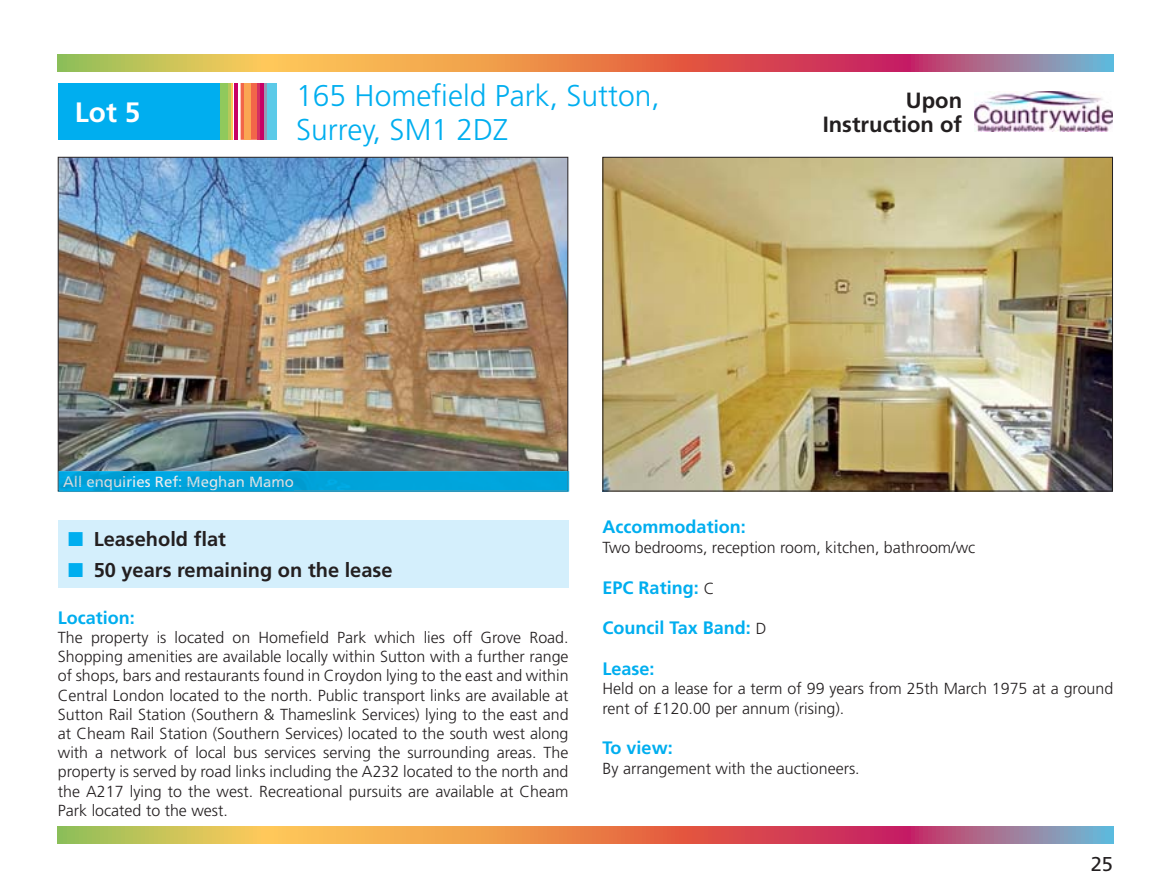
<style>
.page{position:relative;width:1166px;height:891px;background:#fff}
.page>*{position:absolute;margin:0;border:0;box-sizing:border-box;transform-origin:0 0}
.t1{font:300 30px/34px "Frutiger LT Std";color:#00aeef}
.t2{font:700 28px "Frutiger LT Std";color:#fff}
.t3{font:700 22px/24.2px "Frutiger LT Std";color:#231f20;text-align:right}
.t4{font:700 20px/30.2px "Frutiger LT Std";color:#231f20}
.t5{font:20px "Frutiger LT Std";color:#231f20}
.t6{font:700 18px "Frutiger LT Std";color:#00aeef}
.t7{font:300 16px/19.2px "Frutiger LT Std";color:#231f20;text-align:justify}
.t8{font:15px "Frutiger LT Std";color:#f2f3f3}
.s1{color:#e0dfe2}
.s2{color:#dad9da}
.s3{color:#dcdadd}
.s4{color:#e7e8ea}
.s5{color:#eeeeef}
.s6{color:#ececed}
.s7{color:#ebebeb}
.s8{color:#e7e6e7}
.s9{color:#e6e5e5}
.s10{color:#e4e3e3}
.s11{font-weight:300;font-size:16px;color:#231f20}
</style>
<div class="page">
<svg style="left:58px;top:55px;width:1054px;height:17px;background:#d1875f"></svg>
<img style="left:604px;top:159px;width:506px;height:330px">
<img style="left:58px;top:157px;width:510px;height:314px">
<div style="left:58px;top:83px;width:162px;height:57px;background:#00aeef"></div>
<hr style="left:234px;top:83px;width:4px;height:57px;background:#c80066">
<svg style="left:240px;top:83px;width:17px;height:57px"></svg>
<div style="left:244px;top:83px;width:7px;height:57px;background:#faa653"></div>
<div style="left:259px;top:83px;width:5px;height:57px;background:#c80066"></div>
<hr style="left:257px;top:83px;width:2px;height:57px;background:#d43161">
<div style="left:266px;top:83px;width:11px;height:57px;background:#5ccae8"></div>
<hr style="left:264px;top:83px;width:2px;height:57px;background:#9998b5">
<hr style="left:231px;top:83px;width:2px;height:57px;background:#ffc758">
<div style="left:220px;top:83px;width:8px;height:57px;background:#90c95c"></div>
<hr style="left:228px;top:83px;width:3px;height:57px;background:#b7c85b">
<svg style="left:58px;top:826px;width:1054px;height:17px;background:#d1875f"></svg>
<img style="left:974px;top:91px;width:137px;height:41px">
<div style="left:58px;top:520px;width:510px;height:38px;background:#d4effc"></div>
<div style="left:58px;top:550px;width:510px;height:38px;background:#d4effc"></div>
<img style="left:58px;top:471px;width:509px;height:20px">
<img style="left:63px;top:475px;width:230px;height:15px">
<h2 class="t2" style="left:75px;top:98px;width:67px">Lot 5</h2>
<h1 class="t1" style="left:296px;top:80px;width:365px">165 Homefield Park, Sutton,<br>Surrey, SM1 2DZ</h1>
<h3 class="t3" style="left:822px;top:89px;width:141px">Upon<br>Instruction of</h3>
<p class="t8" style="left:63px;top:473px;width:232px">All <span class="s1">en</span><span class="s2">qu</span><span class="s3">i</span><span class="s4">rie</span><span class="s5">s R</span><span class="s6">ef:</span> <span class="s7">Me</span><span class="s8">gha</span><span class="s9">n M</span><span class="s10">amo</span></p>
<p class="t4" style="left:94px;top:525px;width:300px">Leasehold flat<br>50 years remaining on the lease</p>
<p class="t6" style="left:58px;top:608px;width:79px">Location:</p>
<p class="t7" style="left:58px;top:628px;width:512px">The property is located on Homefield Park which lies off Grove Road.<br>Shopping amenities are available locally within Sutton with a further range of shops, bars and restaurants found in Croydon lying to the east and within Central London located to the north. Public transport links are available at Sutton Rail Station (Southern &amp; Thameslink Services) lying to the east and at Cheam Rail Station (Southern Services) located to the south west along with a network of local bus services serving the surrounding areas. The property is served by road links including the A232 located to the north and the A217 lying to the west. Recreational pursuits are available at Cheam Park located to the west.</p>
<p class="t6" style="left:602px;top:518px;width:144px">Accommodation:</p>
<p class="t7" style="left:602px;top:538px;width:374px">Two bedrooms, reception room, kitchen, bathroom/wc</p>
<p class="t6" style="left:602px;top:578px;width:113px">EPC Rating: <span class="s11">C</span></p>
<p class="t6" style="left:602px;top:619px;width:165px">Council Tax Band: <span class="s11">D</span></p>
<p class="t6" style="left:602px;top:660px;width:54px">Lease:</p>
<p class="t7" style="left:602px;top:679px;width:512px">Held on a lease for a term of 99 years from 25th March 1975 at a ground rent of £120.00 per annum (rising).</p>
<p class="t6" style="left:602px;top:739px;width:72px">To view:</p>
<p class="t7" style="left:602px;top:759px;width:258px">By arrangement with the auctioneers.</p>
<p class="t5" style="left:1090px;top:852px;width:24px">25</p>
</div>
